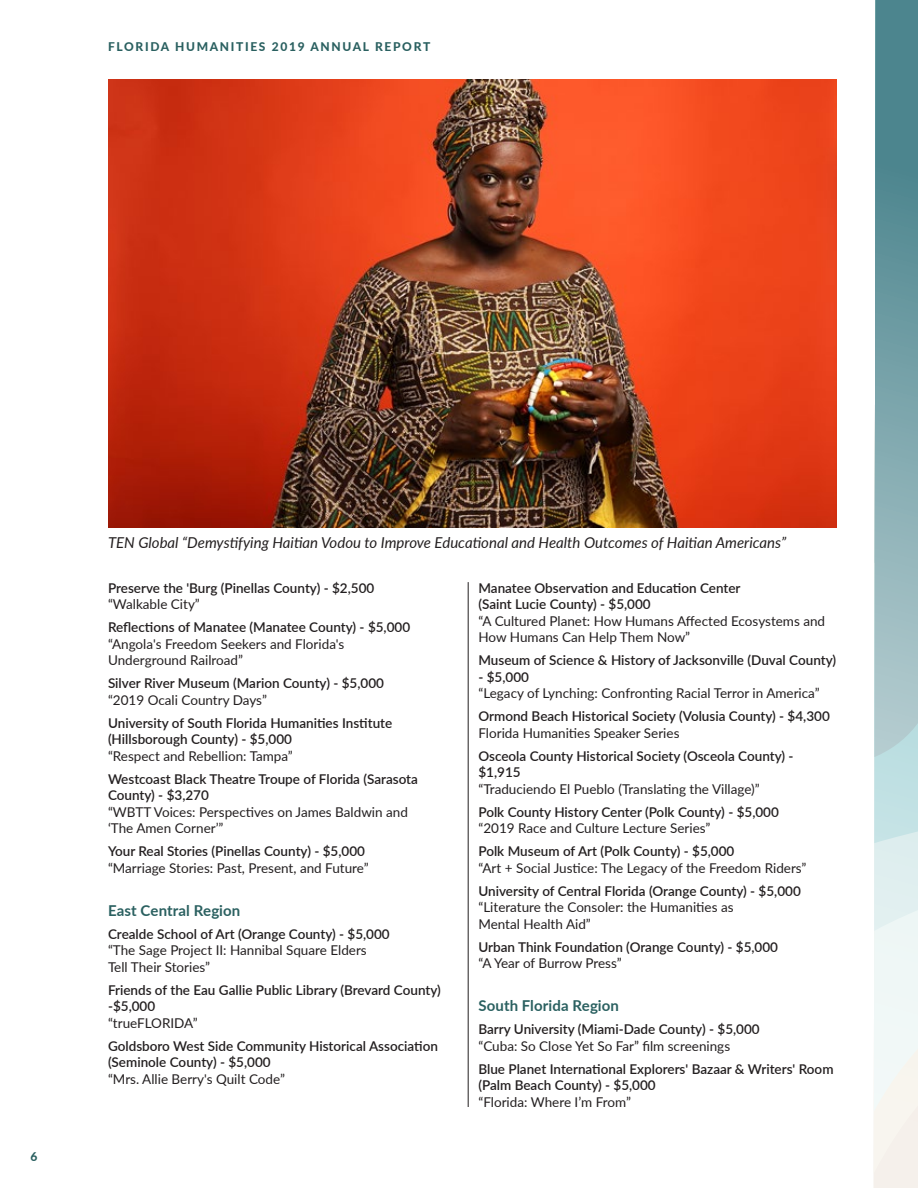
<style>
.page{position:relative;width:918px;height:1188px;background:#fff}
.page>*{position:absolute;margin:0;border:0;box-sizing:border-box;transform-origin:0 0}
.t1{font:italic 15px "Lato";color:#231f20}
.t2{font:700 15px "Lato";letter-spacing:.005em;color:#2a6060}
.t3{font:600 13.5px/16.5px "Lato";color:#231f20}
.t4{font:13.5px/16.5px "Lato";color:#231f20}
.t5{font:800 12px "Lato";letter-spacing:.14em;color:#2a6060}
</style>
<div class="page">
<svg style="left:873px;top:0;width:45px;height:1188px"></svg>
<img style="left:108px;top:80px;width:729px;height:447px">
<hr style="left:468px;top:582px;width:1px;height:525px;background:#231f20">
<p class="t5" style="left:108px;top:38px;width:324px">FLORIDA HUMANITIES 2019 ANNUAL REPORT</p>
<p class="t5" style="left:30px;top:1147px;width:8px">6</p>
<p class="t1" style="left:108px;top:532px;width:680px">TEN Global “Demystifying Haitian Vodou to Improve Educational and Health Outcomes of Haitian Americans”</p>
<p class="t3" style="left:108px;top:579px;width:268px">Preserve the 'Burg (Pinellas County) - $2,500</p>
<p class="t4" style="left:108px;top:596px;width:93px">“Walkable City”</p>
<p class="t3" style="left:108px;top:619px;width:304px">Reflections of Manatee (Manatee County) - $5,000</p>
<p class="t4" style="left:108px;top:635px;width:238px">“Angola's Freedom Seekers and Florida's<br>Underground Railroad”</p>
<p class="t3" style="left:108px;top:675px;width:278px">Silver River Museum (Marion County) - $5,000</p>
<p class="t4" style="left:108px;top:691px;width:160px">“2019 Ocali Country Days”</p>
<p class="t3" style="left:108px;top:714px;width:286px">University of South Florida Humanities Institute (Hillsborough County) - $5,000</p>
<p class="t4" style="left:108px;top:747px;width:186px">“Respect and Rebellion: Tampa”</p>
<p class="t3" style="left:108px;top:770px;width:312px">Westcoast Black Theatre Troupe of Florida (Sarasota<br>County) - $3,270</p>
<p class="t4" style="left:108px;top:803px;width:301px">“WBTT Voices: Perspectives on James Baldwin and ‘The Amen Corner’”</p>
<p class="t3" style="left:108px;top:843px;width:259px">Your Real Stories (Pinellas County) - $5,000</p>
<p class="t4" style="left:108px;top:859px;width:262px">“Marriage Stories: Past, Present, and Future”</p>
<p class="t2" style="left:108px;top:899px;width:134px">East Central Region</p>
<p class="t3" style="left:108px;top:925px;width:283px">Crealde School of Art (Orange County) - $5,000</p>
<p class="t4" style="left:108px;top:941px;width:260px">“The Sage Project II: Hannibal Square Elders<br>Tell Their Stories”</p>
<p class="t3" style="left:108px;top:981px;width:334px">Friends of the Eau Gallie Public Library (Brevard County) -$5,000</p>
<p class="t4" style="left:108px;top:1014px;width:91px">“trueFLORIDA”</p>
<p class="t3" style="left:108px;top:1037px;width:332px">Goldsboro West Side Community Historical Association (Seminole County) - $5,000</p>
<p class="t4" style="left:108px;top:1070px;width:178px">“Mrs. Allie Berry's Quilt Code”</p>
<p class="t3" style="left:478px;top:579px;width:264px">Manatee Observation and Education Center (Saint Lucie County) - $5,000</p>
<p class="t4" style="left:478px;top:612px;width:348px">“A Cultured Planet: How Humans Affected Ecosystems and<br>How Humans Can Help Them Now”</p>
<p class="t3" style="left:478px;top:652px;width:359px">Museum of Science &amp; History of Jacksonville (Duval County)</p>
<p class="t3" style="left:478px;top:668px;width:52px">- $5,000</p>
<p class="t4" style="left:478px;top:685px;width:343px">“Legacy of Lynching: Confronting Racial Terror in America”</p>
<p class="t3" style="left:478px;top:708px;width:353px">Ormond Beach Historical Society (Volusia County) - $4,300</p>
<p class="t4" style="left:478px;top:724px;width:203px">Florida Humanities Speaker Series</p>
<p class="t3" style="left:478px;top:747px;width:317px">Osceola County Historical Society (Osceola County) - $1,915</p>
<p class="t4" style="left:478px;top:780px;width:283px">“Traduciendo El Pueblo (Translating the Village)”</p>
<p class="t3" style="left:478px;top:803px;width:302px">Polk County History Center (Polk County) - $5,000</p>
<p class="t4" style="left:478px;top:820px;width:234px">“2019 Race and Culture Lecture Series”</p>
<p class="t3" style="left:478px;top:843px;width:258px">Polk Museum of Art (Polk County) - $5,000</p>
<p class="t4" style="left:478px;top:859px;width:330px">“Art + Social Justice: The Legacy of the Freedom Riders”</p>
<p class="t3" style="left:478px;top:882px;width:324px">University of Central Florida (Orange County) - $5,000</p>
<p class="t4" style="left:478px;top:899px;width:257px">“Literature the Consoler: the Humanities as<br>Mental Health Aid”</p>
<p class="t3" style="left:478px;top:938px;width:301px">Urban Think Foundation (Orange County) - $5,000</p>
<p class="t4" style="left:478px;top:955px;width:145px">“A Year of Burrow Press”</p>
<p class="t2" style="left:478px;top:995px;width:142px">South Florida Region</p>
<p class="t3" style="left:478px;top:1020px;width:283px">Barry University (Miami-Dade County) - $5,000</p>
<p class="t4" style="left:478px;top:1037px;width:253px">“Cuba: So Close Yet So Far” film screenings</p>
<p class="t3" style="left:478px;top:1060px;width:357px">Blue Planet International Explorers' Bazaar &amp; Writers' Room (Palm Beach County) - $5,000</p>
<p class="t4" style="left:478px;top:1093px;width:154px">“Florida: Where I’m From”</p>
</div>
